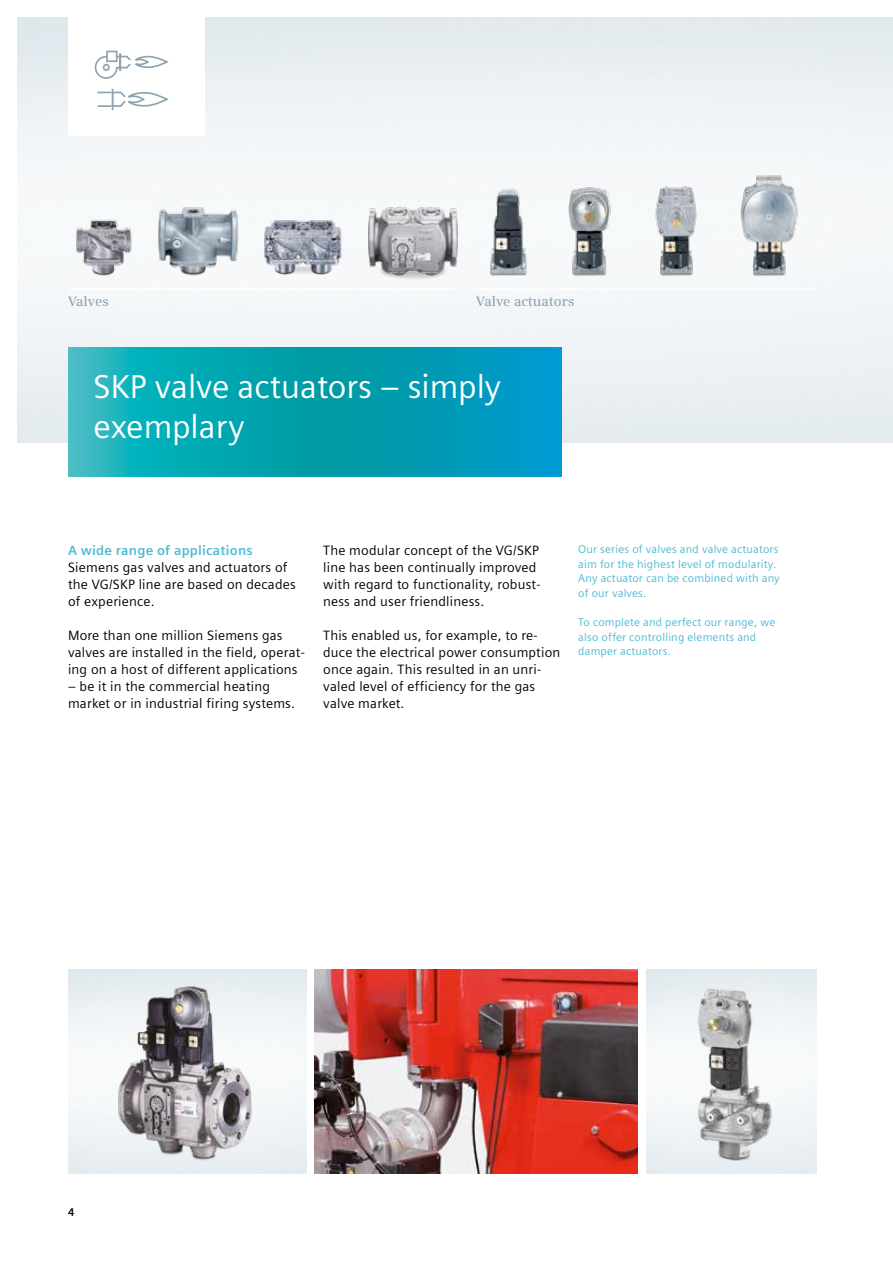
<style>
.page{position:relative;width:893px;height:1263px;background:#fff}
.page>*{position:absolute;margin:0;border:0;box-sizing:border-box;transform-origin:0 0}
.t1{font:33px/39.6px "Siemens Sans";color:#fff}
.t2{font:13.5px/17px "Siemens Sans";letter-spacing:.015em;color:#000}
.t3{font:700 13.5px "Siemens Sans";letter-spacing:.015em;color:#4eb8d4}
.t4{font:600 13.5px "Siemens Serif";color:#8da3b0}
.t5{font:11.25px/14.7px "Siemens Sans";letter-spacing:.015em;color:#4eb8d4}
.t6{font:700 11.25px "Siemens Sans";color:#000}
</style>
<div class="page">
<img style="left:17px;top:17px;width:876px;height:425px">
<img style="left:99px;top:969px;width:180px;height:205px">
<img style="left:315px;top:969px;width:323px;height:205px">
<img style="left:661px;top:979px;width:141px;height:188px">
<hr style="left:68px;top:288px;width:391px;height:2px;background:#fff">
<hr style="left:476px;top:288px;width:340px;height:2px;background:#fff">
<svg style="left:68px;top:347px;width:493px;height:129px;background:#06a2b6"></svg>
<img style="left:75px;top:204px;width:383px;height:79px">
<img style="left:476px;top:170px;width:327px;height:111px">
<div style="left:68px;top:0;width:136px;height:136px;background:#fff"></div>
<svg style="left:106px;top:51px;width:12px;height:2px"></svg>
<svg style="left:94px;top:53px;width:75px;height:57px"></svg>
<p class="t4" style="left:68px;top:294px;width:42px">Valves</p>
<p class="t4" style="left:476px;top:294px;width:100px">Valve actuators</p>
<h1 class="t1" style="left:94px;top:370px;width:409px">SKP valve actuators – simply exemplary</h1>
<p class="t3" style="left:68px;top:545px;width:186px">A wide range of applications</p>
<p class="t2" style="left:68px;top:560px;width:229px">Siemens gas valves and actuators of the VG/SKP line are based on decades of experience.</p>
<p class="t2" style="left:68px;top:628px;width:238px">More than one million Siemens gas valves are installed in the field, operat&shy;ing on a host of different applications</p>
<p class="t2" style="left:68px;top:679px;width:229px">– be it in the commercial heating market or in industrial firing systems.</p>
<p class="t2" style="left:323px;top:543px;width:219px">The modular concept of the VG/SKP line has been continually improved with regard to functionality, robust&shy;ness and user friendliness.</p>
<p class="t2" style="left:323px;top:628px;width:239px">This enabled us, for example, to re&shy;duce the electrical power consumption once again. This resulted in an unri&shy;valed level of efficiency for the gas valve market.</p>
<p class="t5" style="left:578px;top:543px;width:203px">Our series of valves and valve actuators aim for the highest level of modularity.<br>Any actuator can be combined with any of our valves.</p>
<p class="t5" style="left:578px;top:616px;width:198px">To complete and perfect our range, we also offer controlling elements and damper actuators.</p>
<p class="t6" style="left:68px;top:1208px;width:8px">4</p>
</div>
